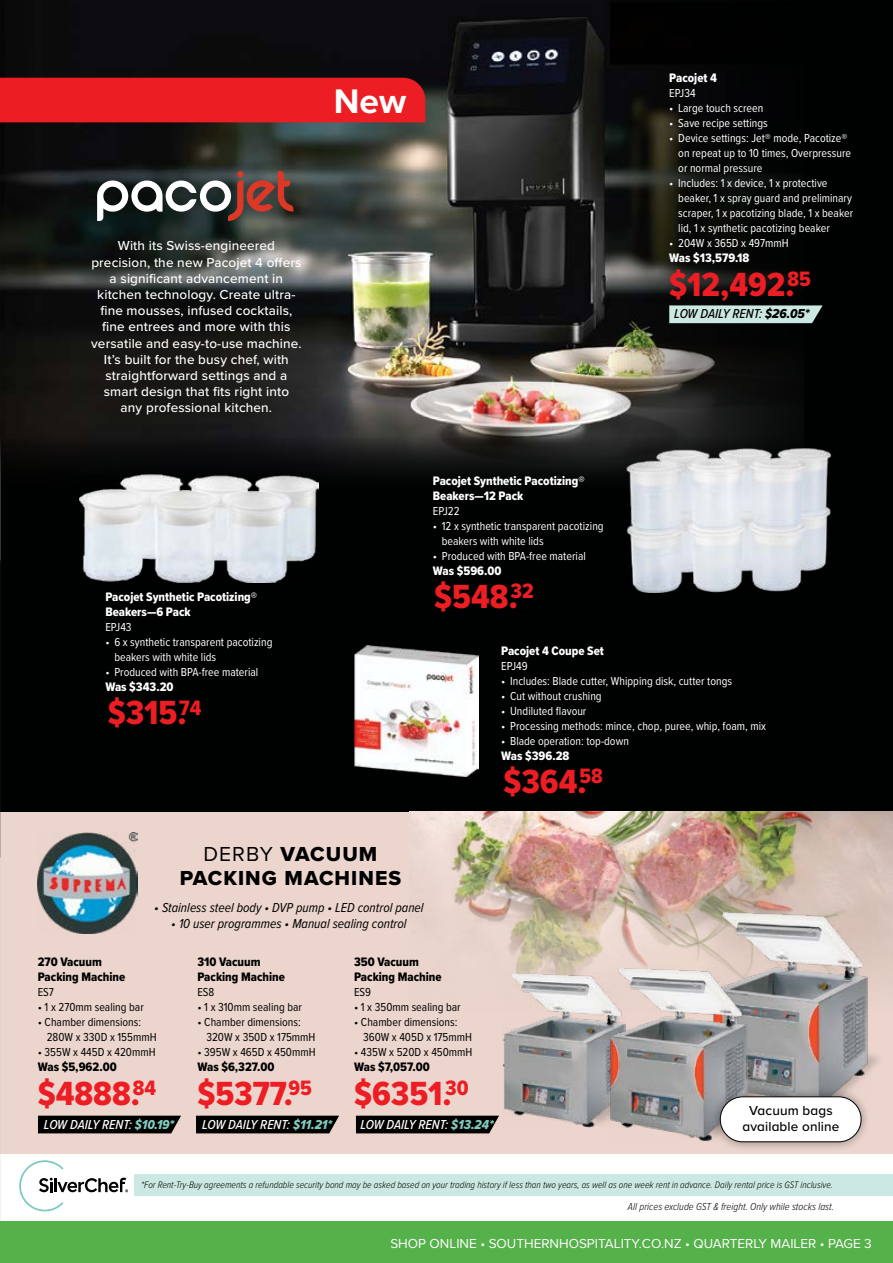
<style>
.page{position:relative;width:893px;height:1263px;background:#fff}
.page>*{position:absolute;margin:0;border:0;box-sizing:border-box;transform-origin:0 0}
.t1{font:700 35.4px "Proxima Nova";color:#fff}
.t2{font:34.65px "Proxima Nova Cond Extrabld";color:#ed1d24}
.t3{font:21px/24px "Proxima Nova Extrabld";letter-spacing:.05em;color:#000;text-align:center}
.t4{font:500 13.5px/16.2px "Proxima Nova";letter-spacing:.01em;color:#fff;text-align:center}
.t5{font:italic 13.5px "Proxima Nova Cond";color:#000}
.t6{font:italic 500 13.5px "Proxima Nova Cond";color:#fff}
.t7{font:13.5px "Proxima Nova";color:#fff}
.t8{font:500 13.5px/16.2px "Proxima Nova";letter-spacing:.01em;color:#000;text-align:center}
.t9{font:italic 500 13.5px "Proxima Nova Cond";color:#000}
.t10{font:12.75px/15px "Proxima Nova Cond Extrabld";color:#fff}
.t11{font:12.75px/15px "Proxima Nova Cond Extrabld";color:#000}
.t12{font:12px/15px "Proxima Nova Cond";color:#fff}
.t13{font:12px/15px "Proxima Nova Cond";color:#000}
.t14{font:italic 300 10.5px "Proxima Nova Cond";color:#000}
.t15{font:italic 300 9.75px "Proxima Nova Cond";color:#000}
.s1{font-family:"Proxima Nova Cond Extrabld It";font-weight:400;font-style:normal}
.s2{font-family:"Proxima Nova"}
.s3{font-family:"Proxima Nova Cond Extrabld It";font-weight:400;font-style:normal;color:#80cbbe}
</style>
<div class="page">
<div style="left:0;top:811px;width:893px;height:343px;background:#ebd5cd"></div>
<div style="left:0;top:0;width:893px;height:811px;background:#000101"></div>
<img style="left:0;top:499px;width:1px;height:357px">
<img style="left:0;top:0;width:803px;height:499px">
<img style="left:411px;top:811px;width:482px;height:166px">
<img style="left:79px;top:475px;width:239px;height:107px">
<img style="left:354px;top:645px;width:125px;height:131px">
<div style="left:0;top:78px;width:425px;height:44px;background:#ed1d24"></div>
<svg style="left:19px;top:1160px;width:109px;height:51px"></svg>
<div style="left:134px;top:1174px;width:759px;height:22px;background:#cce8e2"></div>
<svg style="left:669px;top:305px;width:154px;height:18px;background:#bfd9d4"></svg>
<img style="left:710px;top:911px;width:161px;height:176px">
<img style="left:503px;top:972px;width:106px;height:155px">
<img style="left:609px;top:967px;width:139px;height:174px">
<img style="left:626px;top:447px;width:207px;height:146px">
<div style="left:0;top:1221px;width:893px;height:42px;background:#55b14a"></div>
<div style="left:38px;top:1116px;width:143px;height:17px;background:#000"></div>
<div style="left:196px;top:1116px;width:143px;height:17px;background:#000"></div>
<div style="left:356px;top:1116px;width:143px;height:17px;background:#000"></div>
<div style="left:711px;top:1087px;width:160px;height:64px;background:#000;opacity:.4"></div>
<div style="left:720px;top:1097px;width:141px;height:45px;background:#fff;border-radius:22px"></div>
<div style="left:720px;top:1096px;width:141px;height:46px;border:1px solid #000;border-radius:22px"></div>
<svg style="left:97px;top:171px;width:196px;height:50px;background:#685c5a"></svg>
<img style="left:38px;top:832px;width:100px;height:102px">
<h1 class="t1" style="left:334px;top:74px;width:74px">New</h1>
<p class="t4" style="left:91px;top:237px;width:212px">With its Swiss-engineered precision, the new Pacojet 4 offers a significant advancement in kitchen technology. Create ultra&shy;fine mousses, infused cocktails, fine entrees and more with this versatile and easy-to-use machine.<br>It’s built for the busy chef, with straightforward settings and a smart design that fits right into<br>any professional kitchen.</p>
<p class="t10" style="left:669px;top:70px;width:49px">Pacojet 4</p>
<p class="t12" style="left:669px;top:85px;width:28px">EPJ34</p>
<p class="t12" style="left:669px;top:100px;width:96px">• Large touch screen</p>
<p class="t12" style="left:669px;top:115px;width:100px">• Save recipe settings</p>
<p class="t12" style="left:678px;top:130px;width:174px;text-indent:-9px">• Device settings: Jet® mode, Pacotize® on repeat up to 10 times, Overpressure or normal pressure</p>
<p class="t12" style="left:678px;top:175px;width:176px;text-indent:-9px">• Includes: 1 x device, 1 x protective beaker, 1 x spray guard and preliminary scraper, 1 x pacotizing blade, 1 x beaker lid, 1 x synthetic pacotizing beaker</p>
<p class="t12" style="left:669px;top:235px;width:121px">• 204W x 365D x 497mmH</p>
<p class="t10" style="left:669px;top:250px;width:82px">Was $13,579.18</p>
<h2 class="t2" style="left:669px;top:258px;width:143px">$12,492.<sup>85</sup></h2>
<p class="t9" style="left:674px;top:304px;width:137px">LOW DAILY RENT: <span class="s1">$26.05*</span></p>
<p class="t10" style="left:105px;top:589px;width:153px">Pacojet Synthetic Pacotizing®<br>Beakers—6 Pack</p>
<p class="t12" style="left:105px;top:619px;width:28px">EPJ43</p>
<p class="t12" style="left:114px;top:634px;width:160px;text-indent:-9px">• 6 x synthetic transparent pacotizing beakers with white lids</p>
<p class="t12" style="left:105px;top:664px;width:155px">• Produced with BPA-free material</p>
<p class="t10" style="left:105px;top:679px;width:70px">Was $343.20</p>
<h2 class="t2" style="left:108px;top:687px;width:95px">$315.<sup>74</sup></h2>
<p class="t10" style="left:433px;top:473px;width:153px">Pacojet Synthetic Pacotizing®<br>Beakers—12 Pack</p>
<p class="t12" style="left:433px;top:503px;width:28px">EPJ22</p>
<p class="t12" style="left:442px;top:518px;width:163px;text-indent:-9px">• 12 x synthetic transparent pacotizing beakers with white lids</p>
<p class="t12" style="left:433px;top:548px;width:155px">• Produced with BPA-free material</p>
<p class="t10" style="left:433px;top:563px;width:70px">Was $596.00</p>
<h2 class="t2" style="left:434px;top:571px;width:101px">$548.<sup>32</sup></h2>
<p class="t10" style="left:501px;top:643px;width:104px">Pacojet 4 Coupe Set</p>
<p class="t12" style="left:501px;top:658px;width:28px">EPJ49</p>
<p class="t12" style="left:501px;top:673px;width:232px">• Includes: Blade cutter, Whipping disk, cutter tongs</p>
<p class="t12" style="left:501px;top:688px;width:102px">• Cut without crushing</p>
<p class="t12" style="left:501px;top:703px;width:87px">• Undiluted flavour</p>
<p class="t12" style="left:501px;top:718px;width:266px">• Processing methods: mince, chop, puree, whip, foam, mix</p>
<p class="t12" style="left:501px;top:733px;width:129px">• Blade operation: top-down</p>
<p class="t10" style="left:501px;top:748px;width:70px">Was $396.28</p>
<h2 class="t2" style="left:503px;top:756px;width:101px">$364.<sup>58</sup></h2>
<h3 class="t3" style="left:180px;top:842px;width:223px"><span class="s2">DERBY</span> VACUUM<br>PACKING MACHINES</h3>
<p class="t5" style="left:154px;top:897px;width:271px">• Stainless steel body • DVP pump • LED control panel</p>
<p class="t5" style="left:171px;top:914px;width:237px">• 10 user programmes • Manual sealing control</p>
<p class="t11" style="left:38px;top:954px;width:89px">270 Vacuum<br>Packing Machine</p>
<p class="t13" style="left:38px;top:984px;width:18px">ES7</p>
<p class="t13" style="left:38px;top:999px;width:108px">• 1 x 270mm sealing bar</p>
<p class="t13" style="left:47px;top:1014px;width:111px;text-indent:-9px">• Chamber dimensions:<br>280W x 330D x 155mmH</p>
<p class="t13" style="left:38px;top:1044px;width:119px">• 355W x 445D x 420mmH</p>
<p class="t11" style="left:38px;top:1059px;width:80px">Was $5,962.00</p>
<p class="t11" style="left:197px;top:954px;width:89px">310 Vacuum<br>Packing Machine</p>
<p class="t13" style="left:197px;top:984px;width:19px">ES8</p>
<p class="t13" style="left:197px;top:999px;width:106px">• 1 x 310mm sealing bar</p>
<p class="t13" style="left:206px;top:1014px;width:111px;text-indent:-9px">• Chamber dimensions:<br>320W x 350D x 175mmH</p>
<p class="t13" style="left:197px;top:1044px;width:120px">• 395W x 465D x 450mmH</p>
<p class="t11" style="left:197px;top:1059px;width:79px">Was $6,327.00</p>
<p class="t11" style="left:354px;top:954px;width:89px">350 Vacuum<br>Packing Machine</p>
<p class="t13" style="left:354px;top:984px;width:19px">ES9</p>
<p class="t13" style="left:354px;top:999px;width:108px">• 1 x 350mm sealing bar</p>
<p class="t13" style="left:363px;top:1014px;width:110px;text-indent:-9px">• Chamber dimensions:<br>360W x 405D x 175mmH</p>
<p class="t13" style="left:354px;top:1044px;width:120px">• 435W x 520D x 450mmH</p>
<p class="t11" style="left:354px;top:1059px;width:77px">Was $7,057.00</p>
<h2 class="t2" style="left:38px;top:1068px;width:432px">$4888.<sup>84</sup> $5377.<sup>95</sup> $6351.<sup>30</sup></h2>
<p class="t6" style="left:44px;top:1114px;width:132px">LOW DAILY RENT: <span class="s3">$10.19*</span></p>
<p class="t6" style="left:202px;top:1114px;width:132px">LOW DAILY RENT: <span class="s3">$11.21*</span></p>
<p class="t6" style="left:360px;top:1114px;width:135px">LOW DAILY RENT: <span class="s3">$13.24*</span></p>
<p class="t8" style="left:742px;top:1102px;width:99px">Vacuum bags available online</p>
<p class="t15" style="left:141px;top:1177px;width:693px">*For Rent-Try-Buy agreements a refundable security bond may be asked based on your trading history if less than two years, as well as one week rent in advance. Daily rental price is GST inclusive.</p>
<p class="t14" style="left:628px;top:1199px;width:208px">All prices exclude GST &amp; freight. Only while stocks last.</p>
<p class="t7" style="left:390px;top:1233px;width:483px">SHOP ONLINE • SOUTHERNHOSPITALITY.CO.NZ • QUARTERLY MAILER • PAGE 3</p>
</div>
